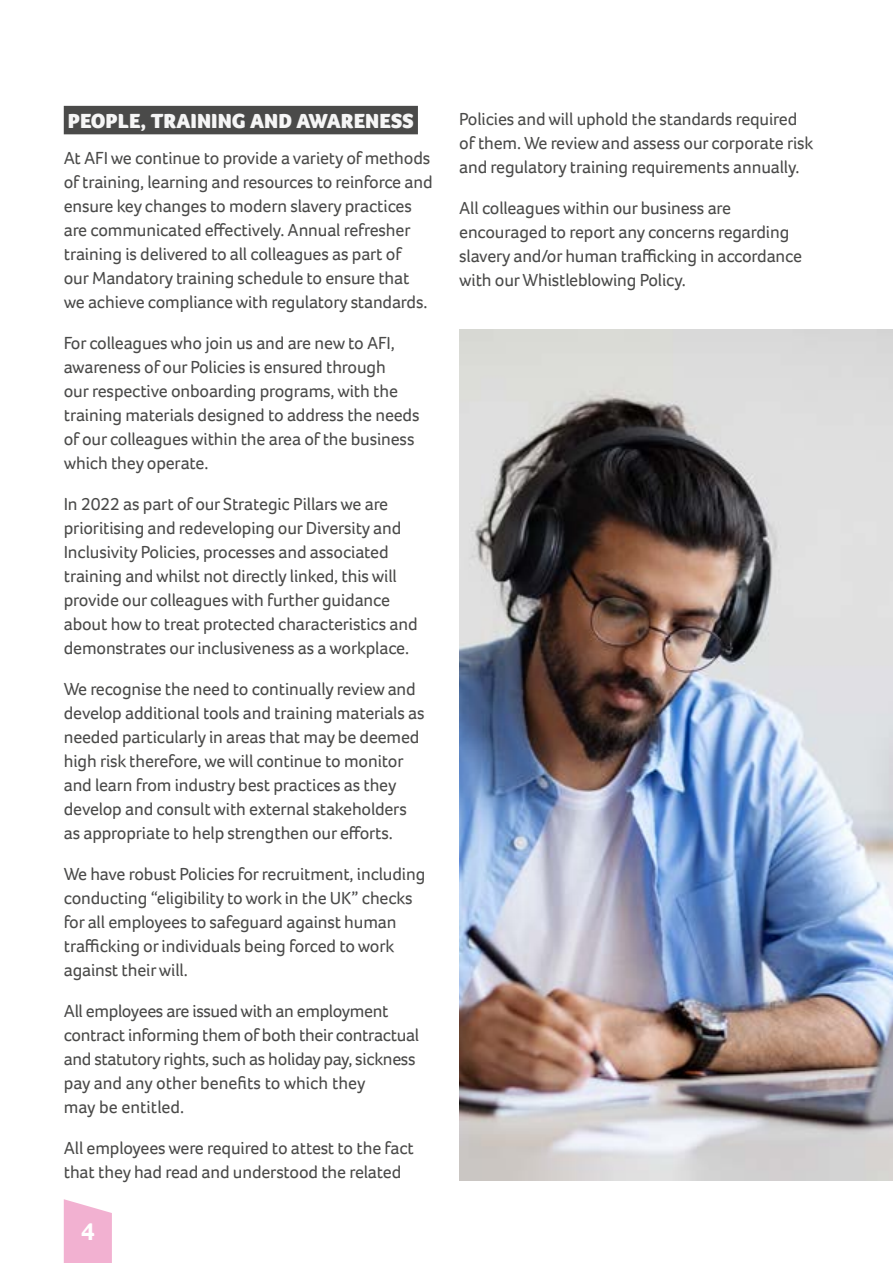
<style>
.page{position:relative;width:893px;height:1263px;background:#fff}
.page>*{position:absolute;margin:0;border:0;box-sizing:border-box;transform-origin:0 0}
.t1{font:700 25.5px "Foco";color:#fff}
.Subheading_1{font:900 21px "Foco";color:#f6f6f6}
.Body_Text{font:18px/24px "Foco";letter-spacing:-.01em;color:#4a4a49}
</style>
<div class="page">
<svg style="left:64px;top:1199px;width:48px;height:64px;background:#f3b9d6"></svg>
<div style="left:64px;top:106px;width:354px;height:28px;background:#4a4a49"></div>
<img style="left:459px;top:330px;width:434px;height:850px">
<h2 class="Subheading_1" style="left:68px;top:107px;width:347px">PEOPLE, TRAINING AND AWARENESS</h2>
<p class="Body_Text" style="left:64px;top:146px;width:370px">At AFI we continue to provide a variety of methods of training, learning and resources to reinforce and ensure key changes to modern slavery practices are communicated effectively. Annual refresher training is delivered to all colleagues as part of<br>our Mandatory training schedule to ensure that we achieve compliance with regulatory standards.</p>
<p class="Body_Text" style="left:64px;top:331px;width:357px">For colleagues who join us and are new to AFI, awareness of our Policies is ensured through<br>our respective onboarding programs, with the training materials designed to address the needs of our colleagues within the area of the business which they operate.</p>
<p class="Body_Text" style="left:64px;top:492px;width:355px">In 2022 as part of our Strategic Pillars we are prioritising and redeveloping our Diversity and Inclusivity Policies, processes and associated training and whilst not directly linked, this will provide our colleagues with further guidance about how to treat protected characteristics and demonstrates our inclusiveness as a workplace.</p>
<p class="Body_Text" style="left:64px;top:677px;width:362px">We recognise the need to continually review and develop additional tools and training materials as needed particularly in areas that may be deemed high risk therefore, we will continue to monitor and learn from industry best practices as they develop and consult with external stakeholders as appropriate to help strengthen our efforts.</p>
<p class="Body_Text" style="left:64px;top:862px;width:363px">We have robust Policies for recruitment, including conducting “eligibility to work in the UK” checks for all employees to safeguard against human trafficking or individuals being forced to work against their will.</p>
<p class="Body_Text" style="left:64px;top:999px;width:357px">All employees are issued with an employment contract informing them of both their contractual and statutory rights, such as holiday pay, sickness pay and any other benefits to which they<br>may be entitled.</p>
<p class="Body_Text" style="left:64px;top:1136px;width:352px">All employees were required to attest to the fact that they had read and understood the related</p>
<h1 class="t1" style="left:81px;top:1215px;width:15px">4</h1>
<p class="Body_Text" style="left:459px;top:107px;width:356px">Policies and will uphold the standards required of them. We review and assess our corporate risk and regulatory training requirements annually.</p>
<p class="Body_Text" style="left:459px;top:196px;width:344px">All colleagues within our business are encouraged to report any concerns regarding slavery and/or human trafficking in accordance with our Whistleblowing Policy.</p>
</div>
